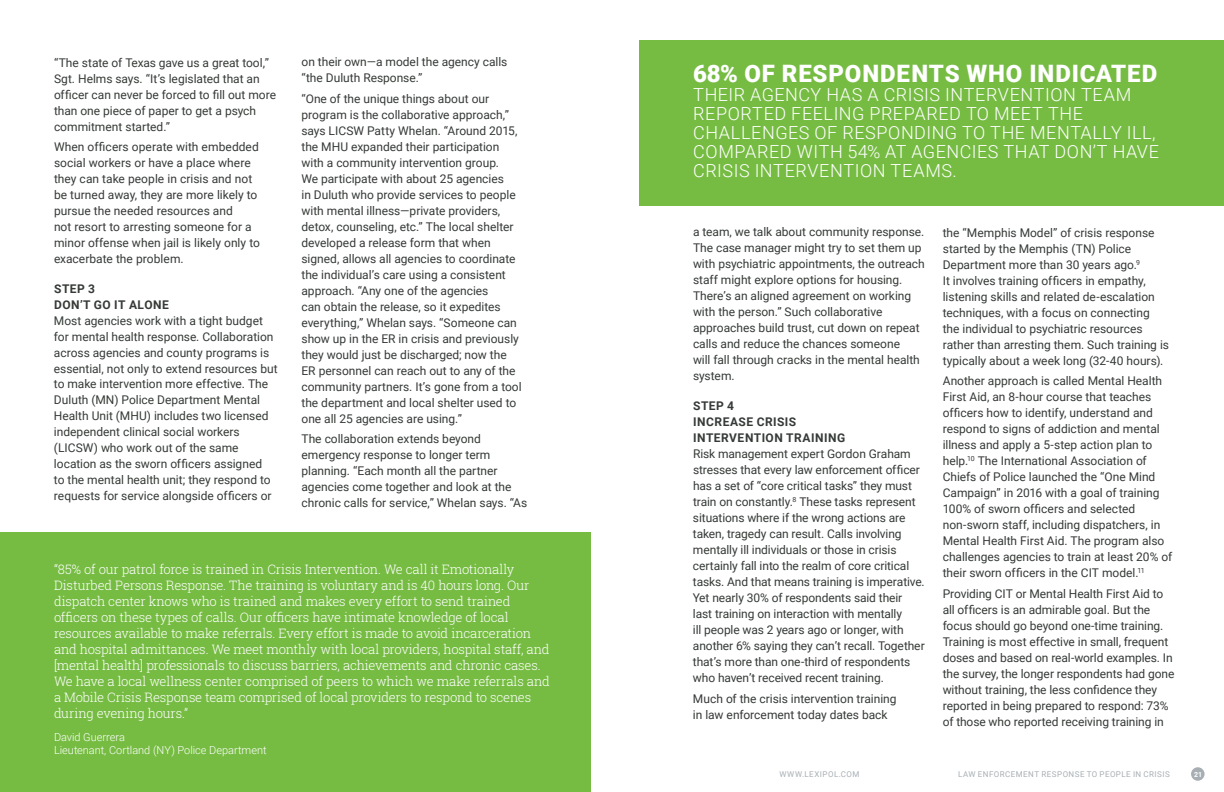
<style>
.page{position:relative;width:1224px;height:792px;background:#fff}
.page>*{position:absolute;margin:0;border:0;box-sizing:border-box;transform-origin:0 0}
.t1{font:900 24px "Roboto";letter-spacing:.035em;color:#fff}
.t2{font:300 18px/19px "Roboto";letter-spacing:.03em;color:#fff}
.t3{font:300 13px/16px "Roboto Slab";letter-spacing:-.015em;color:#fff}
.t4{font:12px/16px "Roboto";letter-spacing:-.005em;color:#353a36}
.t5{font:700 12px/16px "Roboto";letter-spacing:.04em;color:#353a36}
.t6{font:300 11px/13.2px "Roboto";letter-spacing:-.005em;color:#fff}
.t7{font:8px "Roboto";letter-spacing:.055em;color:#a8afb4}
.t8{font:700 7px "Roboto";color:#fff}
</style>
<div class="page">
<div style="left:1191px;top:767px;width:14px;height:14px;background:#a8afb4;border-radius:50%"></div>
<div style="left:639px;top:41px;width:585px;height:165px;background:#76bc43"></div>
<div style="left:0;top:533px;width:591px;height:259px;background:#76bc43"></div>
<p class="t4" style="left:54px;top:54px;width:224px">“The state of Texas gave us a great tool,” Sgt. Helms says. “It’s legislated that an officer can never be forced to fill out more than one piece of paper to get a psych commitment started.”</p>
<p class="t4" style="left:54px;top:138px;width:208px">When officers operate with embedded social workers or have a place where they can take people in crisis and not be turned away, they are more likely to pursue the needed resources and<br>not resort to arresting someone for a minor offense when jail is likely only to exacerbate the problem.</p>
<p class="t5" style="left:54px;top:280px;width:116px">STEP 3<br>DON’T GO IT ALONE</p>
<p class="t4" style="left:54px;top:312px;width:225px">Most agencies work with a tight budget for mental health response. Collaboration across agencies and county programs is essential, not only to extend resources but to make intervention more effective. The Duluth (MN) Police Department Mental Health Unit (MHU) includes two licensed independent clinical social workers (LICSW) who work out of the same location as the sworn officers assigned<br>to the mental health unit; they respond to requests for service alongside officers or</p>
<p class="t4" style="left:302px;top:54px;width:207px">on their own—a model the agency calls “the Duluth Response.”</p>
<p class="t4" style="left:302px;top:90px;width:222px">“One of the unique things about our program is the collaborative approach,” says LICSW Patty Whelan. “Around 2015, the MHU expanded their participation with a community intervention group.<br>We participate with about 25 agencies<br>in Duluth who provide services to people with mental illness—private providers, detox, counseling, etc.” The local shelter developed a release form that when signed, allows all agencies to coordinate the individual’s care using a consistent approach. “Any one of the agencies<br>can obtain the release, so it expedites everything,” Whelan says. “Someone can show up in the ER in crisis and previously they would just be discharged; now the ER personnel can reach out to any of the community partners. It’s gone from a tool the department and local shelter used to one all 25 agencies are using.”</p>
<p class="t4" style="left:302px;top:431px;width:227px">The collaboration extends beyond emergency response to longer term planning. “Each month all the partner agencies come together and look at the chronic calls for service,” Whelan says. “As</p>
<p class="t3" style="left:54px;top:561px;width:497px">“85% of our patrol force is trained in Crisis Intervention. We call it Emotionally Disturbed Persons Response. The training is voluntary and is 40 hours long. Our dispatch center knows who is trained and makes every effort to send trained officers on these types of calls. Our officers have intimate knowledge of local resources available to make referrals. Every effort is made to avoid incarceration and hospital admittances. We meet monthly with local providers, hospital staff, and [mental health] professionals to discuss barriers, achievements and chronic cases.<br>We have a local wellness center comprised of peers to which we make referrals and a Mobile Crisis Response team comprised of local providers to respond to scenes during evening hours.”</p>
<p class="t6" style="left:54px;top:730px;width:214px">David Guerrera<br>Lieutenant, Cortland (NY) Police Department</p>
<h1 class="t1" style="left:693px;top:57px;width:466px">68% OF RESPONDENTS WHO INDICATED</h1>
<h2 class="t2" style="left:693px;top:85px;width:467px">THEIR AGENCY HAS A CRISIS INTERVENTION TEAM REPORTED FEELING PREPARED TO MEET THE CHALLENGES OF RESPONDING TO THE MENTALLY ILL, COMPARED WITH 54% AT AGENCIES THAT DON’T HAVE CRISIS INTERVENTION TEAMS.</h2>
<p class="t4" style="left:693px;top:224px;width:233px">a team, we talk about community response.<br>The case manager might try to set them up with psychiatric appointments, the outreach staff might explore options for housing.<br>There’s an aligned agreement on working with the person.” Such collaborative approaches build trust, cut down on repeat calls and reduce the chances someone<br>will fall through cracks in the mental health system.</p>
<p class="t5" style="left:693px;top:397px;width:153px">STEP 4<br>INCREASE CRISIS<br>INTERVENTION TRAINING</p>
<p class="t4" style="left:693px;top:445px;width:233px">Risk management expert Gordon Graham stresses that every law enforcement officer has a set of “core critical tasks” they must train on constantly.<sup>8</sup> These tasks represent situations where if the wrong actions are taken, tragedy can result. Calls involving mentally ill individuals or those in crisis certainly fall into the realm of core critical tasks. And that means training is imperative.<br>Yet nearly 30% of respondents said their<br>last training on interaction with mentally<br>ill people was 2 years ago or longer, with another 6% saying they can’t recall. Together that’s more than one-third of respondents who haven’t received recent training.</p>
<p class="t4" style="left:693px;top:690px;width:205px">Much of the crisis intervention training in law enforcement today dates back</p>
<p class="t4" style="left:943px;top:224px;width:228px">the “Memphis Model” of crisis response started by the Memphis (TN) Police Department more than 30 years ago.<sup>9<br></sup>It involves training officers in empathy, listening skills and related de-escalation techniques, with a focus on connecting the individual to psychiatric resources rather than arresting them. Such training is typically about a week long (32-40 hours).</p>
<p class="t4" style="left:943px;top:372px;width:231px">Another approach is called Mental Health First Aid, an 8-hour course that teaches officers how to identify, understand and respond to signs of addiction and mental illness and apply a 5-step action plan to help.<sup>10</sup> The International Association of Chiefs of Police launched the “One Mind Campaign” in 2016 with a goal of training 100% of sworn officers and selected non-sworn staff, including dispatchers, in Mental Health First Aid. The program also challenges agencies to train at least 20% of their sworn officers in the CIT model.<sup>11</sup></p>
<p class="t4" style="left:943px;top:585px;width:233px">Providing CIT or Mental Health First Aid to all officers is an admirable goal. But the focus should go beyond one-time training.<br>Training is most effective in small, frequent doses and based on real-world examples. In the survey, the longer respondents had gone without training, the less confidence they reported in being prepared to respond: 73% of those who reported receiving training in</p>
<p class="t7" style="left:780px;top:768px;width:81px">WWW.LEXIPOL.COM</p>
<p class="t7" style="left:958px;top:768px;width:213px">LAW ENFORCEMENT RESPONSE TO PEOPLE IN CRISIS</p>
<p class="t8" style="left:1194px;top:769px;width:10px">21</p>
</div>
